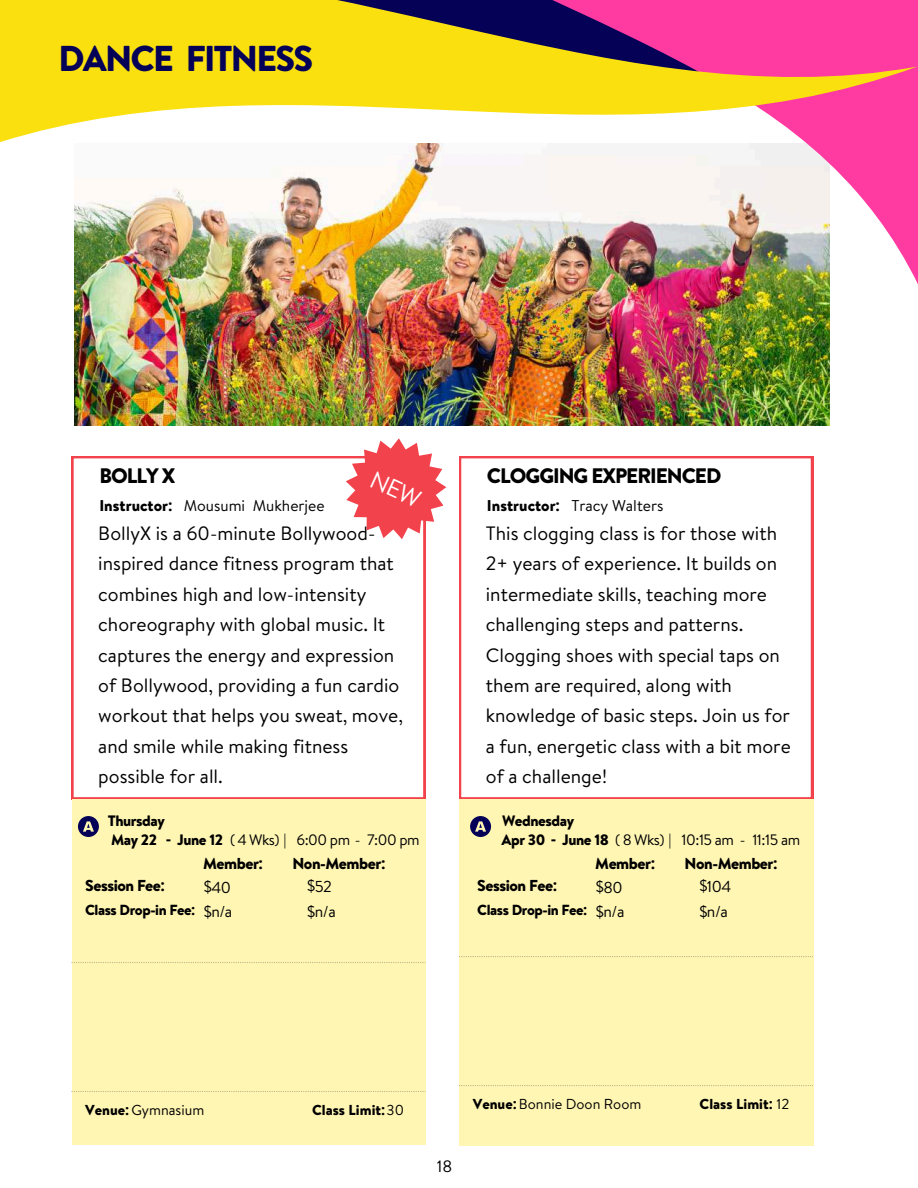
<style>
.page{position:relative;width:918px;height:1188px;background:#fff}
.page>*{position:absolute;margin:0;border:0;box-sizing:border-box;transform-origin:0 0}
.t1{font:900 36px "Hv D Trial Brandon Text";letter-spacing:-.05em;color:#040157}
.t2{font:900 21px "Hv D Trial Brandon Text";letter-spacing:-.05em;color:#000}
.t3{font:19.35px/30.3px "Brandon Text";color:#000}
.t4{font:16.5px "Brandon Text";color:#000}
.t5{font:15.9px/25.7px "Brandon Text";letter-spacing:-.03em;color:#000}
.t6{font:900 15.9px "Hv D Trial Brandon Text";letter-spacing:-.03em;color:#000}
.t7{font:900 15.75px "Hv D Trial Brandon Text";letter-spacing:-.03em;color:#000}
.t8{font:15.6px "Brandon Text";color:#000}
.t9{font:15.15px "Brandon Text";letter-spacing:-.03em;color:#000}
.t10{font:900 15.15px "Hv D Trial Brandon Text";letter-spacing:-.03em;color:#000}
.t11{font:900 14.55px "Hv D Trial Brandon Text";letter-spacing:-.03em;color:#000}
.t12{font:14.4px "Brandon Text";color:#000}
.t13{font:900 14.4px "Hv D Trial Brandon Text";color:#000}
.s1{font-family:"Hv D Trial Brandon Text";font-weight:900}
.s2{font-family:"Noto Sans";font-weight:700}
.s3{font-family:"Brandon Text";font-weight:400}
</style>
<div class="page">
<img style="left:75px;top:182px;width:755px;height:244px">
<svg style="left:71px;top:456px;width:354px;height:343px"></svg>
<div style="left:72px;top:799px;width:354px;height:346px;background:#fff6b4"></div>
<svg style="left:78px;top:816px;width:21px;height:21px"></svg>
<svg style="left:71px;top:962px;width:354px;height:1px"></svg>
<svg style="left:71px;top:1091px;width:354px;height:1px"></svg>
<img style="left:409px;top:0;width:509px;height:333px">
<svg style="left:0;top:0;width:917px;height:182px"></svg>
<svg style="left:459px;top:456px;width:354px;height:343px"></svg>
<div style="left:459px;top:799px;width:354px;height:347px;background:#fff6b4"></div>
<svg style="left:470px;top:816px;width:21px;height:21px"></svg>
<svg style="left:459px;top:956px;width:354px;height:1px"></svg>
<svg style="left:459px;top:1085px;width:354px;height:1px"></svg>
<svg style="left:346px;top:438px;width:100px;height:101px"></svg>
<h1 class="t1" style="left:58px;top:33px;width:257px">DANCE FITNESS</h1>
<p class="t2" style="left:99px;top:460px;width:77px">BOLLY X</p>
<p class="t8" style="left:99px;top:495px;width:227px"><span class="s1">Instructor</span><span class="s2">:</span> Mousumi Mukherjee</p>
<p class="t3" style="left:98px;top:518px;width:306px">BollyX is a 60-minute Bollywood&shy;inspired dance fitness program that combines high and low-intensity choreography with global music. It captures the energy and expression of Bollywood, providing a fun cardio workout that helps you sweat, move, and smile while making fitness possible for all.</p>
<p class="t10" style="left:108px;top:810px;width:59px">Thursday</p>
<p class="t10" style="left:111px;top:829px;width:48px">May 22</p>
<p class="t9" style="left:166px;top:829px;width:256px"><span class="s1">- June 12</span> ( 4 Wks) | 6:00 pm - 7:00 pm</p>
<p class="t6" style="left:85px;top:875px;width:81px">Session Fee<span class="s2">:</span></p>
<p class="t11" style="left:85px;top:899px;width:112px">Class Drop-in Fee<span class="s2">:</span></p>
<p class="t7" style="left:203px;top:853px;width:62px">Member<span class="s2">:</span></p>
<p class="t7" style="left:292px;top:853px;width:95px">Non-Member<span class="s2">:</span></p>
<p class="t5" style="left:203px;top:874px;width:29px">$40</p>
<p class="t5" style="left:307px;top:873px;width:31px">$52 $n/a</p>
<p class="t5" style="left:203px;top:898px;width:31px">$n/a</p>
<p class="t2" style="left:487px;top:460px;width:236px">CLOGGING EXPERIENCED</p>
<p class="t8" style="left:487px;top:495px;width:178px"><span class="s1">Instructor</span><span class="s2">:</span> Tracy Walters</p>
<p class="t3" style="left:486px;top:518px;width:306px">This clogging class is for those with<br>2+ years of experience. It builds on intermediate skills, teaching more challenging steps and patterns.<br>Clogging shoes with special taps on them are required, along with knowledge of basic steps. Join us for a fun, energetic class with a bit more of a challenge!</p>
<p class="t10" style="left:502px;top:810px;width:74px">Wednesday</p>
<p class="t9" style="left:502px;top:829px;width:300px"><span class="s1">Apr 30 - June 18</span> ( 8 Wks) | 10:15 am - 11:15 am</p>
<p class="t6" style="left:477px;top:875px;width:81px">Session Fee<span class="s2">:</span></p>
<p class="t11" style="left:477px;top:899px;width:112px">Class Drop-in Fee<span class="s2">:</span></p>
<p class="t7" style="left:595px;top:853px;width:62px">Member<span class="s2">:</span></p>
<p class="t7" style="left:685px;top:853px;width:95px">Non-Member<span class="s2">:</span></p>
<p class="t5" style="left:595px;top:875px;width:31px;line-height:24.2px">$80 $n/a</p>
<p class="t5" style="left:699px;top:873px;width:34px">$104 $n/a</p>
<p class="t12" style="left:85px;top:1100px;width:121px"><span class="s1">Venue</span><span class="s2">:</span>Gymnasium</p>
<p class="t13" style="left:312px;top:1100px;width:93px">Class Limit<span class="s2">:</span><span class="s3">30</span></p>
<p class="t4" style="left:437px;top:1154px;width:17px">18</p>
<p class="t12" style="left:473px;top:1094px;width:170px"><span class="s1">Venue</span><span class="s2">:</span>Bonnie Doon Room</p>
<p class="t13" style="left:700px;top:1094px;width:91px">Class Limit<span class="s2">:</span> <span class="s3">12</span></p>
</div>
